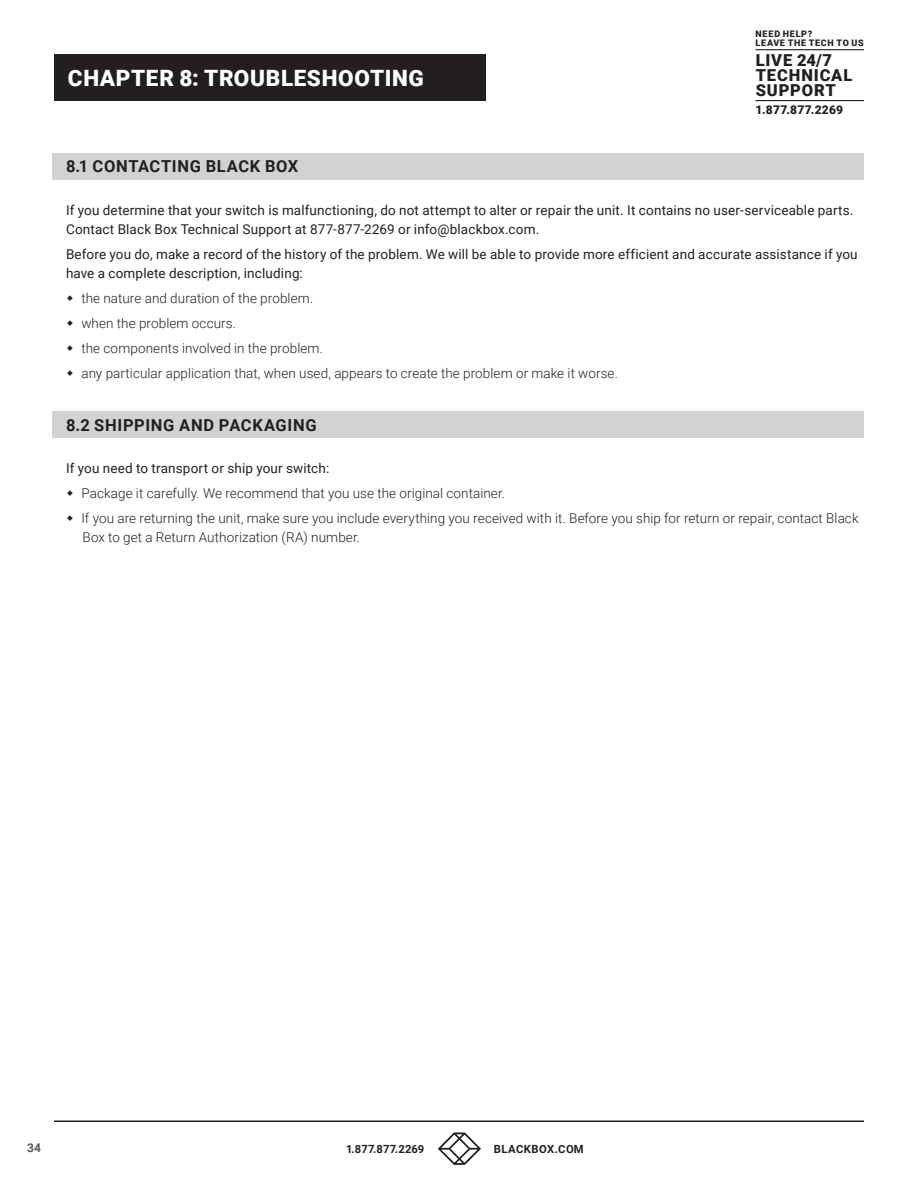
<style>
.page{position:relative;width:918px;height:1188px;background:#fff}
.page>*{position:absolute;margin:0;border:0;box-sizing:border-box;transform-origin:0 0}
.t1{font:900 22.5px "Roboto";letter-spacing:.03em;color:#fff}
.t2{font:700 16.5px "Roboto";letter-spacing:.045em;color:#231f20}
.t3{font:900 16.5px/15px "Roboto";letter-spacing:.05em;color:#231f20}
.t4{font:300 13.5px/24.9px "Roboto";letter-spacing:.005em;color:#231f20}
.t5{font:13.5px/19.5px "Roboto";letter-spacing:.01em;color:#231f20}
.t6{font:900 12px "Roboto";letter-spacing:.02em;color:#231f20}
.t7{font:700 12px "Roboto";color:#57585a}
.t8{font:700 11.25px "Roboto";letter-spacing:.02em;color:#231f20}
.t9{font:700 11.25px "Roboto";letter-spacing:.045em;color:#231f20}
.t10{font:900 9px/8.6px "Roboto";letter-spacing:.08em;color:#231f20}
</style>
<div class="page">
<hr style="left:54px;top:1120px;width:810px;height:2px;background:#231f20">
<svg style="left:438px;top:1132px;width:43px;height:33px"></svg>
<hr style="left:755px;top:49px;width:109px;height:1px;background:#231f20">
<hr style="left:755px;top:100px;width:109px;height:1px;background:#231f20">
<div style="left:54px;top:54px;width:432px;height:46px;background:#231f20"></div>
<div style="left:52px;top:153px;width:812px;height:27px;background:#d1d2d4"></div>
<div style="left:52px;top:412px;width:812px;height:26px;background:#d1d2d4"></div>
<h1 class="t1" style="left:68px;top:62px;width:358px">CHAPTER 8: TROUBLESHOOTING</h1>
<p class="t10" style="left:756px;top:29px;width:110px">NEED HELP?<br>LEAVE THE TECH TO US</p>
<p class="t3" style="left:756px;top:52px;width:98px">LIVE 24/7<br>TECHNICAL<br>SUPPORT</p>
<p class="t6" style="left:755px;top:102px;width:89px">1.877.877.2269</p>
<p class="t2" style="left:66px;top:155px;width:234px">8.1 CONTACTING BLACK BOX</p>
<p class="t5" style="left:66px;top:199px;width:789px">If you determine that your switch is malfunctioning, do not attempt to alter or repair the unit. It contains no user-serviceable parts.<br>Contact Black Box Technical Support at 877-877-2269 or info@blackbox.com.</p>
<p class="t5" style="left:66px;top:244px;width:793px">Before you do, make a record of the history of the problem. We will be able to provide more efficient and accurate assistance if you have a complete description, including:</p>
<p class="t4" style="left:81px;top:286px;width:538px">the nature and duration of the problem.<br>when the problem occurs.<br>the components involved in the problem.<br>any particular application that, when used, appears to create the problem or make it worse.</p>
<p class="t2" style="left:66px;top:413px;width:252px">8.2 SHIPPING AND PACKAGING</p>
<p class="t5" style="left:66px;top:458px;width:265px">If you need to transport or ship your switch:</p>
<p class="t4" style="left:81px;top:480px;width:779px">Package it carefully. We recommend that you use the original container.<br>If you are returning the unit, make sure you include everything you received with it. Before you ship for return or repair, contact Black</p>
<p class="t4" style="left:83px;top:525px;width:279px">Box to get a Return Authorization (RA) number.</p>
<p class="t7" style="left:27px;top:1139px;width:16px">34</p>
<p class="t8" style="left:346px;top:1141px;width:80px">1.877.877.2269</p>
<p class="t9" style="left:494px;top:1141px;width:91px">BLACKBOX.COM</p>
</div>
